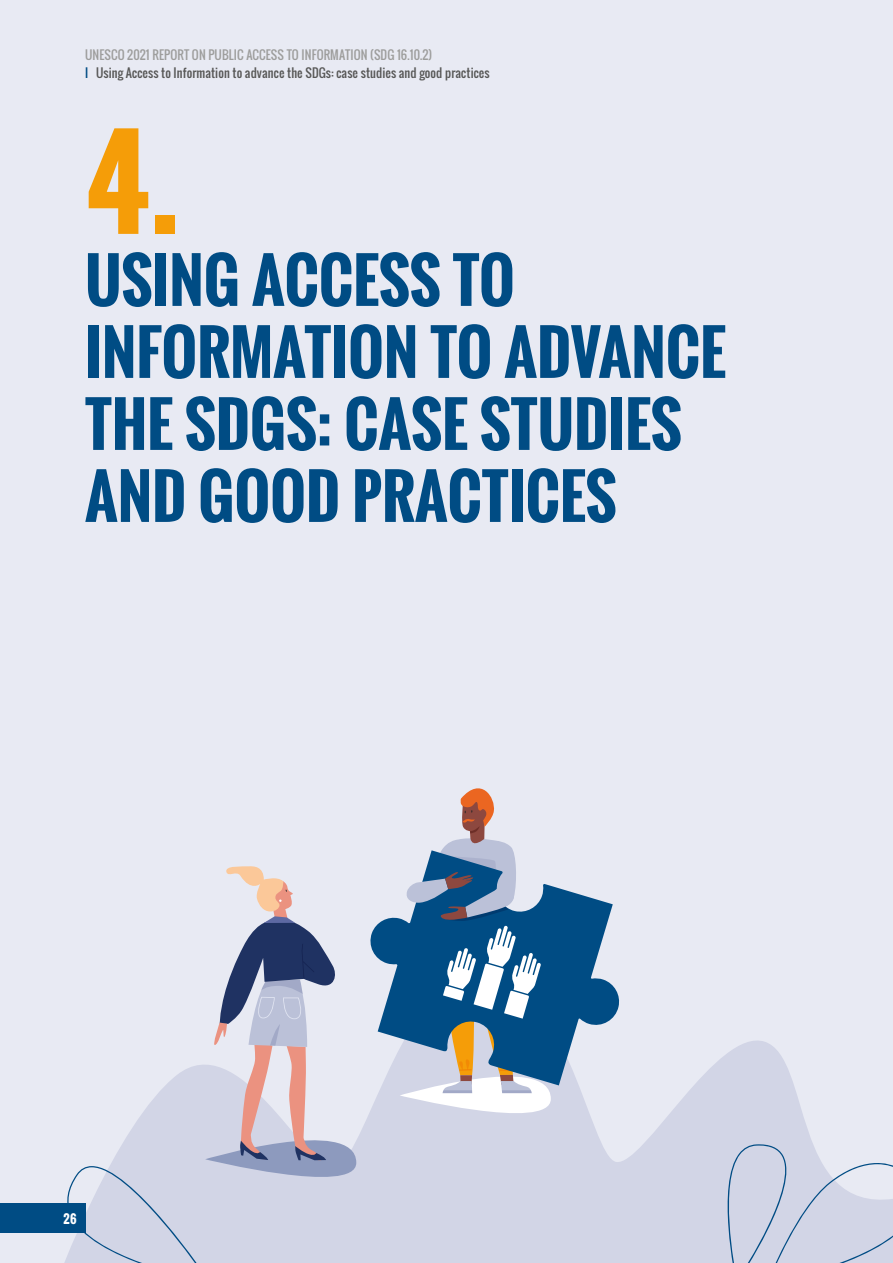
<style>
.page{position:relative;width:893px;height:1263px;background:#e8eaf3}
.page>*{position:absolute;margin:0;border:0;box-sizing:border-box;transform-origin:0 0}
.t1{font:700 120px "Oswald";color:#f59d08}
.t2{font:700 60px/72px "Oswald";color:#004c84}
.t3{font:12px/18px "Oswald";letter-spacing:.01em;color:#575756}
.t4{font:700 12px "Oswald";color:#fff}
.s1{color:#9d9d9c}
.s2{color:#004c84}
</style>
<div class="page">
<svg style="left:64px;top:1040px;width:749px;height:223px;fill:#d2d5e6"></svg>
<svg style="left:716px;top:1144px;width:177px;height:119px"></svg>
<svg style="left:65px;top:866px;width:291px;height:397px"></svg>
<svg style="left:367px;top:886px;width:254px;height:199px"></svg>
<svg style="left:400px;top:788px;width:151px;height:345px"></svg>
<div style="left:0;top:1203px;width:85px;height:30px;background:#004c84"></div>
<p class="t3" style="left:85px;top:46px;width:406px"><span class="s1">UNESCO 2021 REPORT ON PUBLIC ACCESS TO INFORMATION (SDG 16.10.2)<br></span><span class="s2">I</span> Using Access to Information to advance the SDGs: case studies and good practices</p>
<h1 class="t1" style="left:85px;top:92px;width:97px">4.</h1>
<h2 class="t2" style="left:85px;top:245px;width:642px">USING ACCESS TO<br>INFORMATION TO ADVANCE<br>THE SDGS: CASE STUDIES<br>AND GOOD PRACTICES</h2>
<p class="t4" style="left:64px;top:1209px;width:14px">26</p>
</div>
